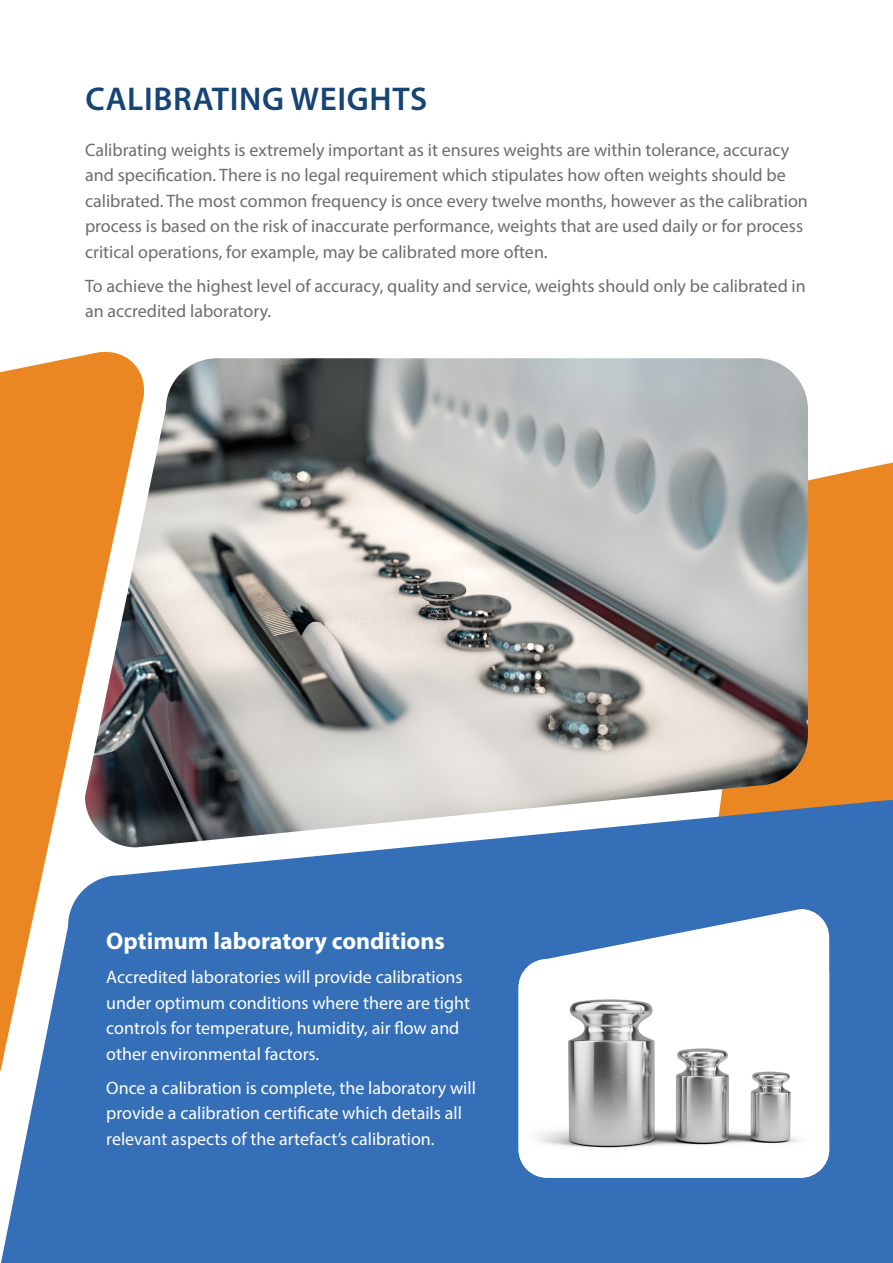
<style>
.page{position:relative;width:893px;height:1263px;background:#fff}
.page>*{position:absolute;margin:0;border:0;box-sizing:border-box;transform-origin:0 0}
.t1{font:600 33px "Myriad Pro";letter-spacing:.02em;color:#154475}
.t2{font:700 24px "Myriad Pro";color:#fff}
.t3{font:18px/25.5px "Myriad Pro";color:#6c6d70}
.t4{font:18px/25.5px "Myriad Pro";color:#fff}
</style>
<div class="page">
<div style="left:808px;top:462px;width:85px;height:338px;background:#eb8723"></div>
<div style="left:1px;top:800px;width:892px;height:463px;background:#346fb7"></div>
<img style="left:147px;top:358px;width:661px;height:489px">
<svg style="left:0;top:351px;width:147px;height:721px;fill:#eb8723"></svg>
<svg style="left:519px;top:909px;width:310px;height:269px"></svg>
<img style="left:519px;top:972px;width:310px;height:199px">
<p class="t1" style="left:85px;top:78px;width:343px">CALIBRATING WEIGHTS</p>
<p class="t3" style="left:85px;top:137px;width:724px">Calibrating weights is extremely important as it ensures weights are within tolerance, accuracy and specification. There is no legal requirement which stipulates how often weights should be calibrated. The most common frequency is once every twelve months, however as the calibration process is based on the risk of inaccurate performance, weights that are used daily or for process critical operations, for example, may be calibrated more often.</p>
<p class="t3" style="left:85px;top:273px;width:722px">To achieve the highest level of accuracy, quality and service, weights should only be calibrated in an accredited laboratory.</p>
<p class="t2" style="left:106px;top:925px;width:340px">Optimum laboratory conditions</p>
<p class="t4" style="left:106px;top:964px;width:365px">Accredited laboratories will provide calibrations under optimum conditions where there are tight controls for temperature, humidity, air flow and other environmental factors.</p>
<p class="t4" style="left:106px;top:1075px;width:371px">Once a calibration is complete, the laboratory will provide a calibration certificate which details all relevant aspects of the artefact’s calibration.</p>
</div>
